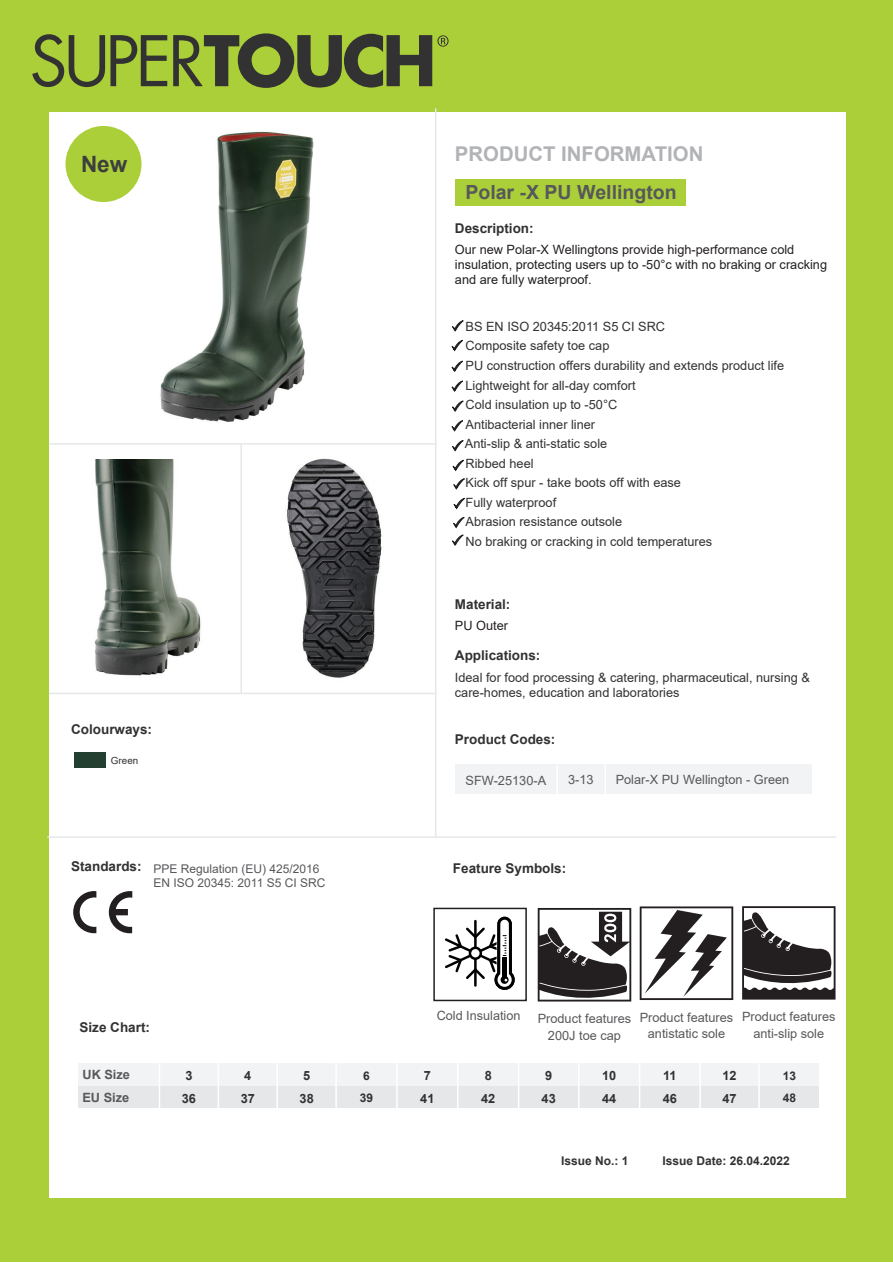
<style>
.page{position:relative;width:893px;height:1263px;background:#fff}
.page>*{position:absolute;margin:0;border:0;box-sizing:border-box;transform-origin:0 0}
.t1{font:700 22.5px "Arial";color:#3e3e3f}
.t2{font:700 20.4px "Arial";color:#b2b3b7}
.t3{font:700 19.5px "Arial";color:#57585a}
.t4{font:700 13.5px "Arial";color:#333233}
.t5{font:12.75px/19.5px "Arial";color:#333233}
.t6{font:12.75px/15.5px "Arial";color:#231f20}
.t7{font:12.75px/16.8px "Arial";color:#57585a;text-align:center}
.t8{font:700 12.75px/22.5px "Arial";color:#333233}
.t9{font:700 12.75px/22.5px "Arial";color:#57585a}
.t10{font:12px/13.5px "Arial";color:#57585a}
.t11{font:700 12px/22.5px "Arial";color:#333233}
.t12{font:9.9px "Arial";color:#333233}
</style>
<div class="page">
<div style="left:455px;top:764px;width:356px;height:30px;background:#f2f3f4"></div>
<hr style="left:605px;top:760px;width:1px;height:44px;background:#fff">
<hr style="left:556px;top:765px;width:2px;height:44px;background:#fff">
<div style="left:0;top:0;width:892px;height:111px;background:#abcf38"></div>
<div style="left:0;top:1199px;width:892px;height:63px;background:#abcf38"></div>
<div style="left:0;top:106px;width:48px;height:1099px;background:#abcf38"></div>
<div style="left:846px;top:106px;width:46px;height:1099px;background:#abcf38"></div>
<svg style="left:452px;top:340px;width:11px;height:11px"></svg>
<svg style="left:452px;top:361px;width:11px;height:11px"></svg>
<svg style="left:452px;top:381px;width:11px;height:11px"></svg>
<svg style="left:452px;top:401px;width:12px;height:11px"></svg>
<svg style="left:452px;top:420px;width:11px;height:11px"></svg>
<hr style="left:435px;top:108px;width:1px;height:729px;background:#e6e7e9">
<hr style="left:47px;top:836px;width:789px;height:2px;background:#e6e7e9">
<hr style="left:50px;top:443px;width:387px;height:2px;background:#e6e7e9">
<hr style="left:240px;top:444px;width:2px;height:249px;background:#e6e7e9">
<hr style="left:49px;top:693px;width:387px;height:1px;background:#e6e7e9">
<svg style="left:109px;top:891px;width:23px;height:42px"></svg>
<svg style="left:73px;top:891px;width:23px;height:42px"></svg>
<svg style="left:32px;top:34px;width:135px;height:53px"></svg>
<svg style="left:173px;top:33px;width:276px;height:55px"></svg>
<svg style="left:452px;top:440px;width:12px;height:11px"></svg>
<div style="left:456px;top:180px;width:230px;height:26px;background:#abcf38"></div>
<div style="left:65px;top:126px;width:77px;height:76px;background:#abcf38;border-radius:50%"></div>
<svg style="left:640px;top:906px;width:93px;height:94px"></svg>
<svg style="left:538px;top:908px;width:93px;height:94px"></svg>
<svg style="left:742px;top:906px;width:93px;height:93px"></svg>
<div style="left:79px;top:1086px;width:740px;height:22px;background:#e6e7e9"></div>
<div style="left:79px;top:1063px;width:740px;height:23px;background:#f2f3f4"></div>
<hr style="left:218px;top:1062px;width:1px;height:48px;background:#fff">
<hr style="left:276px;top:1063px;width:2px;height:46px;background:#fff">
<hr style="left:396px;top:1063px;width:2px;height:47px;background:#fff">
<hr style="left:457px;top:1063px;width:2px;height:46px;background:#fff">
<hr style="left:518px;top:1063px;width:1px;height:47px;background:#fff">
<hr style="left:578px;top:1063px;width:1px;height:46px;background:#fff">
<hr style="left:639px;top:1063px;width:1px;height:46px;background:#fff">
<hr style="left:758px;top:1063px;width:2px;height:46px;background:#fff">
<hr style="left:699px;top:1062px;width:2px;height:48px;background:#fff">
<hr style="left:159px;top:1063px;width:1px;height:46px;background:#fff">
<hr style="left:335px;top:1063px;width:2px;height:47px;background:#fff">
<svg style="left:453px;top:478px;width:12px;height:11px"></svg>
<svg style="left:452px;top:320px;width:12px;height:11px"></svg>
<svg style="left:453px;top:460px;width:11px;height:11px"></svg>
<svg style="left:454px;top:498px;width:11px;height:11px"></svg>
<svg style="left:453px;top:517px;width:12px;height:11px"></svg>
<svg style="left:452px;top:535px;width:12px;height:11px"></svg>
<svg style="left:445px;top:916px;width:70px;height:74px"></svg>
<div style="left:433px;top:908px;width:94px;height:93px;border:2px solid #231f20"></div>
<div style="left:74px;top:752px;width:32px;height:16px;background:#223f2f"></div>
<img style="left:94px;top:459px;width:107px;height:217px">
<img style="left:287px;top:458px;width:95px;height:220px">
<img style="left:160px;top:131px;width:154px;height:291px">
<h1 class="t1" style="left:81px;top:148px;width:48px">New</h1>
<p class="t4" style="left:71px;top:720px;width:83px">Colourways:</p>
<p class="t12" style="left:111px;top:754px;width:29px">Green</p>
<p class="t4" style="left:71px;top:856px;width:72px">Standards:</p>
<p class="t10" style="left:154px;top:862px;width:173px">PPE Regulation (EU) 425/2016<br>EN ISO 20345: 2011 S5 CI SRC</p>
<h2 class="t2" style="left:455px;top:139px;width:250px">PRODUCT INFORMATION</h2>
<h3 class="t3" style="left:465px;top:178px;width:213px">Polar -X PU Wellington</h3>
<p class="t4" style="left:455px;top:218px;width:80px">Description:</p>
<p class="t6" style="left:455px;top:241px;width:374px">Our new Polar-X Wellingtons provide high-performance cold insulation, protecting users up to -50°c with no braking or cracking and are fully waterproof.</p>
<p class="t5" style="left:465px;top:317px;width:321px">BS EN ISO 20345:2011 S5 CI SRC<br>Composite safety toe cap<br>PU construction offers durability and extends product life<br>Lightweight for all-day comfort<br>Cold insulation up to -50°C<br>Antibacterial inner liner<br>Anti-slip &amp; anti-static sole<br>Ribbed heel<br>Kick off spur - take boots off with ease<br>Fully waterproof<br>Abrasion resistance outsole<br>No braking or cracking in cold temperatures</p>
<p class="t4" style="left:455px;top:594px;width:57px">Material:</p>
<p class="t6" style="left:455px;top:617px;width:55px">PU Outer</p>
<p class="t4" style="left:455px;top:646px;width:87px">Applications:</p>
<p class="t5" style="left:455px;top:669px;width:357px;line-height:15.5px">Ideal for food processing &amp; catering, pharmaceutical, nursing &amp; care-homes, education and laboratories</p>
<p class="t4" style="left:455px;top:729px;width:102px">Product Codes:</p>
<p class="t7" style="left:466px;top:771px;width:82px">SFW-25130-A</p>
<p class="t7" style="left:568px;top:771px;width:27px">3-13</p>
<p class="t7" style="left:616px;top:771px;width:175px">Polar-X PU Wellington - Green</p>
<p class="t4" style="left:453px;top:859px;width:115px">Feature Symbols:</p>
<p class="t7" style="left:437px;top:1007px;width:85px">Cold Insulation</p>
<p class="t7" style="left:538px;top:1010px;width:95px">Product features<br>200J toe cap</p>
<p class="t7" style="left:742px;top:1008px;width:95px">Product features anti-slip sole</p>
<p class="t7" style="left:640px;top:1009px;width:95px">Product features antistatic sole</p>
<p class="t4" style="left:79px;top:1018px;width:72px">Size Chart:</p>
<p class="t9" style="left:82px;top:1063px;width:49px">UK Size<br>EU Size</p>
<p class="t8" style="left:300px;top:1064px;width:16px">5<br>38</p>
<p class="t8" style="left:663px;top:1064px;width:16px">11<br>46</p>
<p class="t8" style="left:182px;top:1064px;width:16px">3<br>36</p>
<p class="t8" style="left:241px;top:1064px;width:16px">4<br>37</p>
<p class="t11" style="left:360px;top:1064px;width:15px">6<br>39</p>
<p class="t8" style="left:722px;top:1064px;width:16px">12<br>47</p>
<p class="t11" style="left:783px;top:1064px;width:15px">13<br>48</p>
<p class="t8" style="left:481px;top:1064px;width:16px">8<br>42</p>
<p class="t8" style="left:542px;top:1064px;width:16px">9<br>43</p>
<p class="t8" style="left:602px;top:1064px;width:16px">10<br>44</p>
<p class="t8" style="left:420px;top:1064px;width:16px">7<br>41</p>
<p class="t11" style="left:561px;top:1150px;width:69px">Issue No.: 1</p>
<p class="t11" style="left:662px;top:1150px;width:129px">Issue Date: 26.04.2022</p>
</div>
